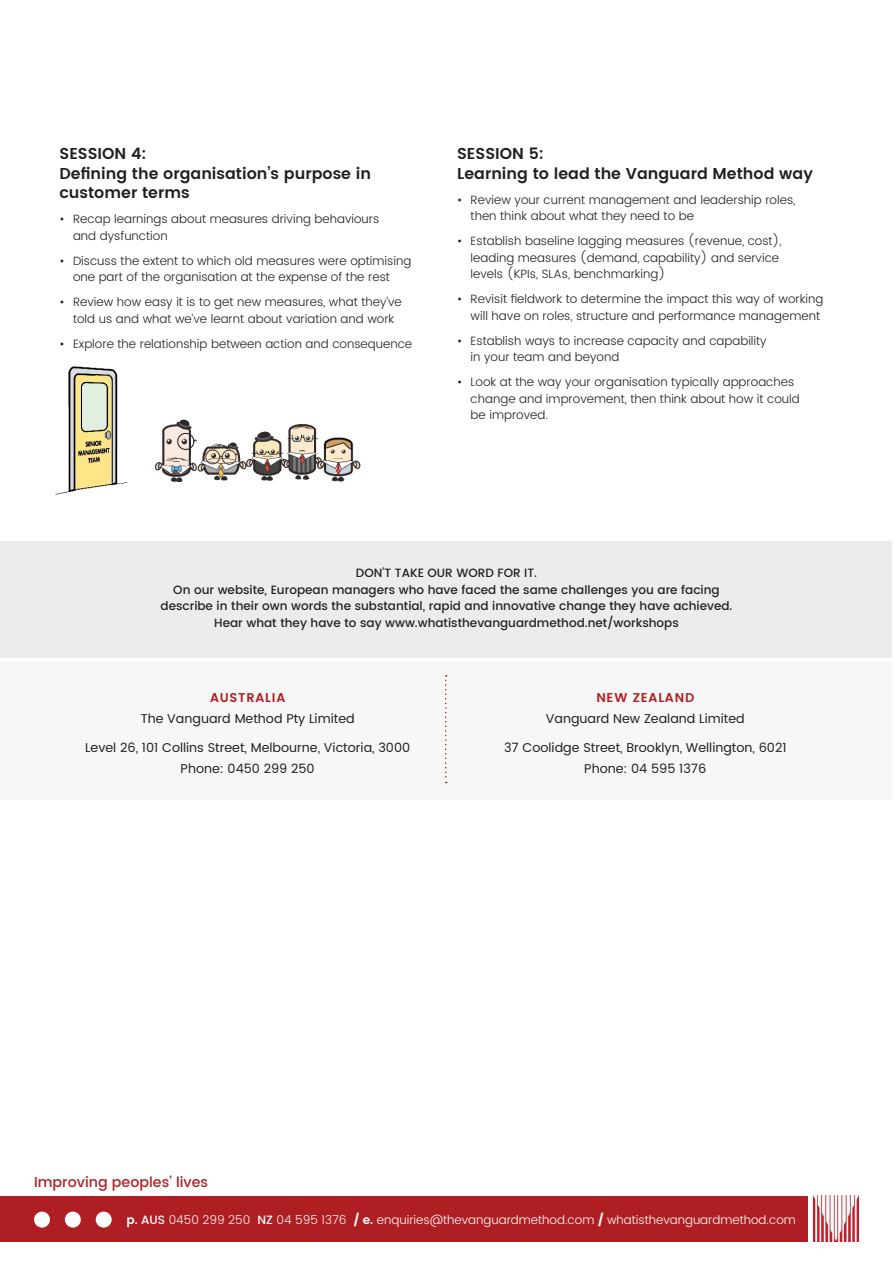
<style>
.page{position:relative;width:893px;height:1263px;background:#fff}
.page>*{position:absolute;margin:0;border:0;box-sizing:border-box;transform-origin:0 0}
.t1{font:600 15.75px/19.5px "Poppins";color:#231f20}
.t2{font:500 14.25px "Poppins";color:#af1e22}
.t3{font:12.75px/21px "Poppins";color:#231f20;text-align:center}
.t4{font:300 12px/16.5px "Poppins";color:#231f20}
.t5{font:500 12px/16.5px "Poppins";color:#231f20;text-align:center}
.t6{font:300 12px "Poppins";color:#fff}
.s1{font-weight:600;color:#af1e22}
.s2{font-weight:600}
.s3{font-weight:500}
.s4{font-weight:400}
</style>
<div class="page">
<div style="left:0;top:1196px;width:807px;height:45px;background:#af1e22"></div>
<img style="left:814px;top:1195px;width:45px;height:46px">
<div style="left:34px;top:1211px;width:16px;height:16px;background:#fff;border-radius:50%"></div>
<div style="left:65px;top:1211px;width:16px;height:16px;background:#fff;border-radius:50%"></div>
<div style="left:96px;top:1211px;width:16px;height:16px;background:#fff;border-radius:50%"></div>
<img style="left:55px;top:366px;width:306px;height:129px">
<div style="left:0;top:541px;width:891px;height:117px;background:#ececee"></div>
<div style="left:0;top:662px;width:891px;height:138px;background:#f7f7f8"></div>
<svg style="left:445px;top:675px;width:2px;height:108px"></svg>
<p class="t1" style="left:60px;top:144px;width:313px">SESSION 4:<br>Defining the organisation’s purpose in customer terms</p>
<p class="t4" style="left:73px;top:211px;width:308px;text-indent:-14px">• Recap learnings about measures driving behaviours and dysfunction</p>
<p class="t4" style="left:73px;top:253px;width:340px;text-indent:-14px">• Discuss the extent to which old measures were optimising one part of the organisation at the expense of the rest</p>
<p class="t4" style="left:60px;top:294px;width:344px;text-align:center">• Review how easy it is to get new measures, what they’ve told us and what we’ve learnt about variation and work</p>
<p class="t4" style="left:60px;top:336px;width:354px">• Explore the relationship between action and consequence</p>
<p class="t1" style="left:457px;top:144px;width:357px">SESSION 5:<br>Learning to lead the Vanguard Method way</p>
<p class="t4" style="left:471px;top:192px;width:326px;text-indent:-14px">• Review your current management and leadership roles, then think about what they need to be</p>
<p class="t4" style="left:471px;top:233px;width:313px;text-indent:-14px">• Establish baseline lagging measures (revenue, cost), leading measures (demand, capability) and service levels (KPIs, SLAs, benchmarking)</p>
<p class="t4" style="left:457px;top:291px;width:368px;text-align:right">• Revisit fieldwork to determine the impact this way of working will have on roles, structure and performance management</p>
<p class="t4" style="left:471px;top:333px;width:298px;text-indent:-14px">• Establish ways to increase capacity and capability in your team and beyond</p>
<p class="t4" style="left:471px;top:374px;width:331px;text-indent:-14px">• Look at the way your organisation typically approaches change and improvement, then think about how it could be improved.</p>
<p class="t5" style="left:161px;top:565px;width:573px">DON’T TAKE OUR WORD FOR IT.<br>On our website, European managers who have faced the same challenges you are facing describe in their own words the substantial, rapid and innovative change they have achieved.<br>Hear what they have to say www.whatisthevanguardmethod.net/workshops</p>
<p class="t3" style="left:141px;top:687px;width:215px"><span class="s1">AUSTRALIA<br></span>The Vanguard Method Pty Limited</p>
<p class="t3" style="left:85px;top:738px;width:327px">Level 26, 101 Collins Street, Melbourne, Victoria, 3000<br>Phone: 0450 299 250</p>
<p class="t3" style="left:546px;top:687px;width:200px"><span class="s1">NEW ZEALAND<br></span>Vanguard New Zealand Limited</p>
<p class="t3" style="left:504px;top:738px;width:284px">37 Coolidge Street, Brooklyn, Wellington, 6021<br>Phone: 04 595 1376</p>
<p class="t2" style="left:34px;top:1171px;width:176px">Improving peoples’ lives</p>
<p class="t6" style="left:126px;top:1211px;width:671px"><span class="s2">p.</span> <span class="s3">AUS</span> 0450 299 250 <span class="s3">NZ</span> 04 595 1376 <span class="s4">/</span> <span class="s2">e.</span> enquiries@thevanguardmethod.com <span class="s4">/</span> whatisthevanguardmethod.com</p>
</div>
